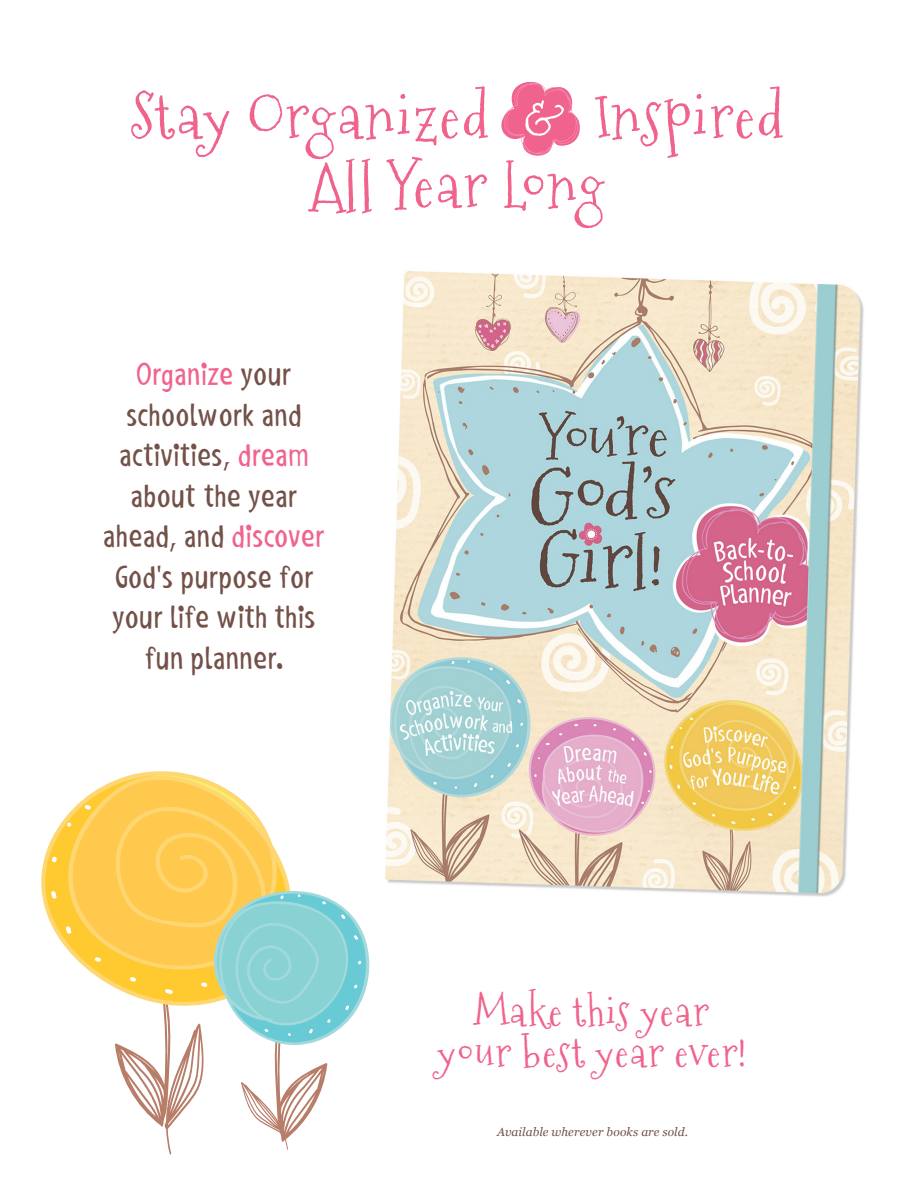
<style>
.page{position:relative;width:918px;height:1188px;background:#fff}
.page>*{position:absolute;margin:0;border:0;box-sizing:border-box;transform-origin:0 0}
.t1{font:61.5px "Mountainsof Christmas";letter-spacing:.03em;color:#f0638c}
.t2{font:40.5px/40.5px "Mountainsof Christmas";letter-spacing:.035em;color:#f0638c;text-align:center}
.t3{font:30px/40.5px "Shaky Hand Some Comic";letter-spacing:.045em;color:#735148;text-align:center}
.t4{font:italic 12px "Georgia";letter-spacing:.01em;color:#735148}
.s1{color:#fff}
.s2{color:#f0638c}
</style>
<div class="page">
<img style="left:385px;top:271px;width:479px;height:626px">
<svg style="left:41px;top:817px;width:25px;height:131px"></svg>
<svg style="left:51px;top:891px;width:6px;height:8px"></svg>
<svg style="left:52px;top:856px;width:5px;height:7px"></svg>
<svg style="left:501px;top:82px;width:79px;height:74px"></svg>
<svg style="left:66px;top:773px;width:304px;height:382px"></svg>
<p class="t1" style="left:133px;top:74px;width:654px">Stay Organized <span class="s1">&amp;</span> Inspired</p>
<p class="t1" style="left:312px;top:143px;width:296px">All Year Long</p>
<p class="t3" style="left:104px;top:355px;width:222px"><span class="s2">Organize</span> your schoolwork and activities, <span class="s2">dream </span>about the year ahead, and <span class="s2">discover<br></span>God's purpose for your life with this fun planner.</p>
<p class="t2" style="left:438px;top:992px;width:310px">Make this year your best year ever!</p>
<p class="t4" style="left:497px;top:1123px;width:192px">Available wherever books are sold.</p>
</div>
